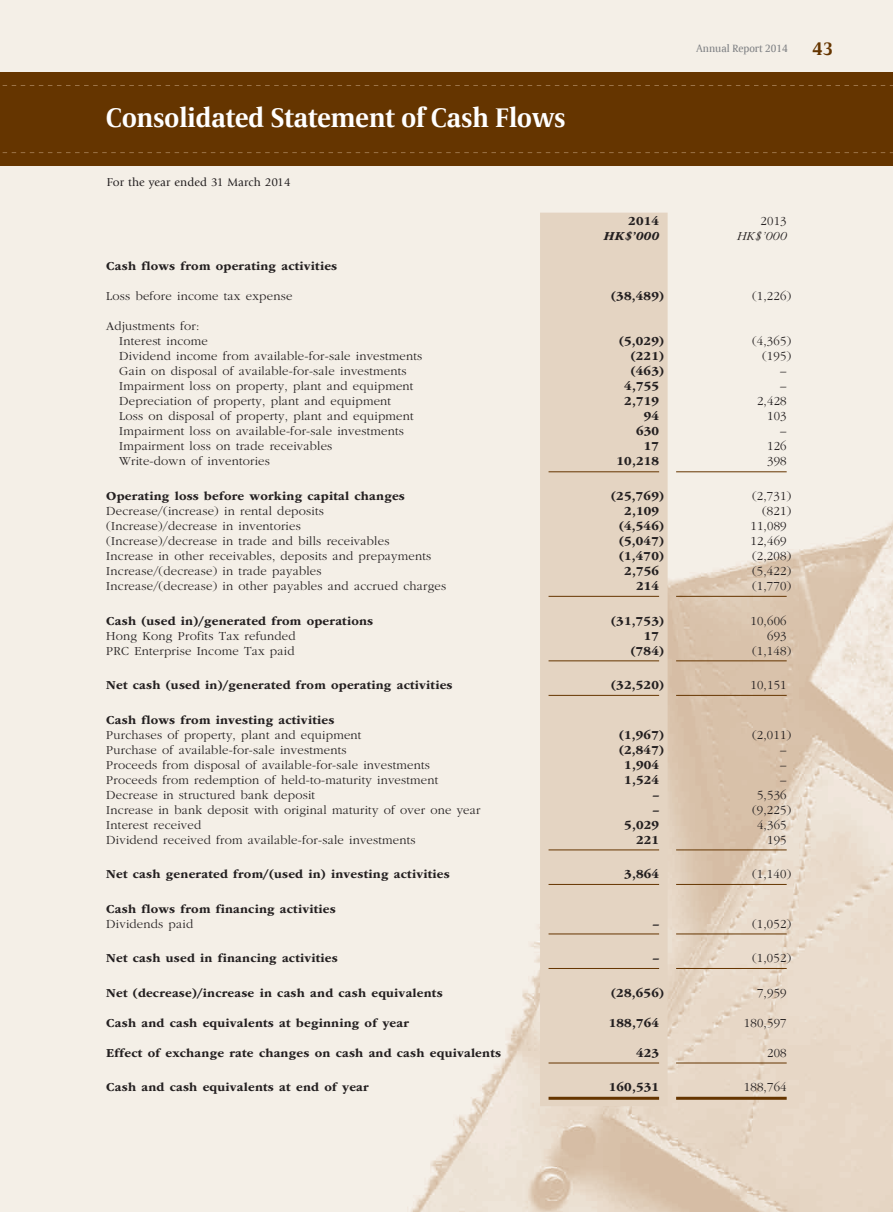
<style>
.page{position:relative;width:893px;height:1212px;background:#fff}
.page>*{position:absolute;margin:0;border:0;box-sizing:border-box;transform-origin:0 0}
.t1{font:700 27px "Allianz Serif";color:#fff}
.t2{font:700 18px "Allianz Serif";color:#653500}
.t3{font:300 12.75px/15px "ITC Garamond Std";letter-spacing:.015em;color:#231f20}
.t4{font:700 12.75px/15px "ITC Garamond Std";letter-spacing:.015em;color:#231f20}
.t5{font:italic 700 12.75px "ITC Garamond Std";color:#231f20}
.t6{font:italic 300 12.75px "ITC Garamond Std";color:#231f20}
.t7{font:12px "Giovanni Std";letter-spacing:.015em;color:#231f20}
.t8{font:10.5px "Allianz Serif";color:#808285}
.s1{font-weight:700}
.s2{font-weight:300}
</style>
<div class="page">
<img style="left:0;top:0;width:893px;height:1212px">
<div style="left:0;top:72px;width:893px;height:94px;background:#653500"></div>
<svg style="left:3px;top:85px;width:890px;height:1px"></svg>
<svg style="left:3px;top:152px;width:890px;height:1px"></svg>
<div style="left:540px;top:213px;width:128px;height:893px;background:#e4d4c2"></div>
<hr style="left:549px;top:471px;width:110px;height:1px;background:#653500">
<hr style="left:676px;top:471px;width:111px;height:1px;background:#653500">
<hr style="left:549px;top:596px;width:110px;height:1px;background:#653500">
<hr style="left:676px;top:596px;width:111px;height:1px;background:#653500">
<hr style="left:549px;top:660px;width:110px;height:1px;background:#653500">
<hr style="left:676px;top:660px;width:111px;height:1px;background:#653500">
<hr style="left:549px;top:695px;width:110px;height:1px;background:#653500">
<hr style="left:676px;top:695px;width:111px;height:1px;background:#653500">
<hr style="left:549px;top:849px;width:110px;height:1px;background:#653500">
<hr style="left:676px;top:849px;width:111px;height:1px;background:#653500">
<hr style="left:549px;top:884px;width:110px;height:1px;background:#653500">
<hr style="left:676px;top:884px;width:111px;height:1px;background:#653500">
<hr style="left:549px;top:933px;width:110px;height:1px;background:#653500">
<hr style="left:676px;top:933px;width:111px;height:1px;background:#653500">
<hr style="left:549px;top:968px;width:110px;height:1px;background:#653500">
<hr style="left:676px;top:968px;width:111px;height:1px;background:#653500">
<hr style="left:549px;top:1062px;width:110px;height:1px;background:#653500">
<hr style="left:676px;top:1062px;width:111px;height:1px;background:#653500">
<hr style="left:549px;top:1097px;width:110px;height:3px;background:#653500">
<hr style="left:676px;top:1097px;width:111px;height:3px;background:#653500">
<h1 class="t1" style="left:106px;top:101px;width:461px">Consolidated Statement of Cash Flows</h1>
<p class="t7" style="left:107px;top:175px;width:185px">For the year ended 31 March 2014</p>
<p class="t8" style="left:697px;top:43px;width:93px">Annual Report 2014</p>
<p class="t2" style="left:812px;top:37px;width:23px">43</p>
<p class="t4" style="left:628px;top:214px;width:32px">2014</p>
<p class="t3" style="left:761px;top:214px;width:28px">2013</p>
<p class="t5" style="left:604px;top:229px;width:57px">HK$’000</p>
<p class="t6" style="left:737px;top:229px;width:51px">HK$’000</p>
<p class="t4" style="left:106px;top:259px;width:233px">Cash flows from operating activities</p>
<p class="t3" style="left:106px;top:289px;width:188px">Loss before income tax expense</p>
<p class="t4" style="left:611px;top:289px;width:54px">(38,489)</p>
<p class="t3" style="left:752px;top:289px;width:41px">(1,226)</p>
<p class="t3" style="left:119px;top:319px;width:90px;text-indent:-13px">Adjustments for:<br>Interest income</p>
<p class="t4" style="left:619px;top:334px;width:46px">(5,029)</p>
<p class="t3" style="left:752px;top:334px;width:41px">(4,365)</p>
<p class="t3" style="left:119px;top:349px;width:305px">Dividend income from available-for-sale investments</p>
<p class="t4" style="left:631px;top:349px;width:35px">(221)</p>
<p class="t3" style="left:762px;top:349px;width:31px">(195)</p>
<p class="t3" style="left:119px;top:364px;width:289px">Gain on disposal of available-for-sale investments</p>
<p class="t4" style="left:631px;top:364px;width:35px">(463)</p>
<p class="t3" style="left:780px;top:364px;width:8px">–</p>
<p class="t3" style="left:119px;top:379px;width:296px">Impairment loss on property, plant and equipment</p>
<p class="t4" style="left:624px;top:379px;width:36px">4,755</p>
<p class="t3" style="left:780px;top:379px;width:8px">–</p>
<p class="t3" style="left:119px;top:394px;width:273px">Depreciation of property, plant and equipment</p>
<p class="t4" style="left:624px;top:394px;width:36px">2,719</p>
<p class="t3" style="left:757px;top:394px;width:31px">2,428</p>
<p class="t3" style="left:119px;top:409px;width:296px">Loss on disposal of property, plant and equipment</p>
<p class="t4" style="left:644px;top:409px;width:17px">94</p>
<p class="t3" style="left:767px;top:409px;width:21px">103</p>
<p class="t3" style="left:119px;top:424px;width:286px">Impairment loss on available-for-sale investments</p>
<p class="t4" style="left:636px;top:424px;width:25px">630</p>
<p class="t3" style="left:780px;top:424px;width:8px">–</p>
<p class="t3" style="left:119px;top:439px;width:215px">Impairment loss on trade receivables</p>
<p class="t4" style="left:644px;top:439px;width:17px">17</p>
<p class="t3" style="left:767px;top:439px;width:21px">126</p>
<p class="t3" style="left:119px;top:454px;width:152px">Write-down of inventories</p>
<p class="t4" style="left:616px;top:454px;width:44px">10,218</p>
<p class="t3" style="left:767px;top:454px;width:21px">398</p>
<p class="t4" style="left:106px;top:488px;width:300px">Operating loss before working capital changes</p>
<p class="t4" style="left:611px;top:488px;width:54px">(25,769)</p>
<p class="t3" style="left:752px;top:489px;width:41px">(2,731)</p>
<p class="t3" style="left:106px;top:504px;width:219px">Decrease/(increase) in rental deposits</p>
<p class="t4" style="left:624px;top:503px;width:36px">2,109</p>
<p class="t3" style="left:762px;top:504px;width:31px">(821)</p>
<p class="t3" style="left:106px;top:519px;width:196px">(Increase)/decrease in inventories</p>
<p class="t4" style="left:619px;top:518px;width:46px">(4,546)</p>
<p class="t3" style="left:750px;top:519px;width:38px">11,089</p>
<p class="t3" style="left:106px;top:534px;width:285px">(Increase)/decrease in trade and bills receivables</p>
<p class="t4" style="left:619px;top:533px;width:46px">(5,047)</p>
<p class="t3" style="left:750px;top:534px;width:38px">12,469</p>
<p class="t3" style="left:106px;top:549px;width:326px">Increase in other receivables, deposits and prepayments</p>
<p class="t4" style="left:619px;top:548px;width:46px">(1,470)</p>
<p class="t3" style="left:752px;top:549px;width:41px">(2,208)</p>
<p class="t3" style="left:106px;top:564px;width:217px">Increase/(decrease) in trade payables</p>
<p class="t4" style="left:624px;top:563px;width:36px">2,756</p>
<p class="t3" style="left:752px;top:564px;width:41px">(5,422)</p>
<p class="t3" style="left:106px;top:579px;width:341px">Increase/(decrease) in other payables and accrued charges</p>
<p class="t4" style="left:636px;top:578px;width:25px">214</p>
<p class="t3" style="left:752px;top:579px;width:41px">(1,770)</p>
<p class="t4" style="left:106px;top:613px;width:268px">Cash (used in)/generated from operations</p>
<p class="t4" style="left:611px;top:613px;width:54px">(31,753)</p>
<p class="t3" style="left:750px;top:613px;width:38px">10,606</p>
<p class="t3" style="left:106px;top:628px;width:191px">Hong Kong Profits Tax refunded</p>
<p class="t4" style="left:644px;top:628px;width:17px">17</p>
<p class="t3" style="left:767px;top:628px;width:21px">693</p>
<p class="t3" style="left:106px;top:643px;width:190px">PRC Enterprise Income Tax paid</p>
<p class="t4" style="left:631px;top:643px;width:35px">(784)</p>
<p class="t3" style="left:752px;top:643px;width:41px">(1,148)</p>
<p class="t4" style="left:106px;top:677px;width:348px">Net cash (used in)/generated from operating activities</p>
<p class="t4" style="left:611px;top:677px;width:54px">(32,520)</p>
<p class="t3" style="left:750px;top:678px;width:38px">10,151</p>
<p class="t3" style="left:106px;top:712px;width:257px"><span class="s1">Cash flows from investing activities<br></span>Purchases of property, plant and equipment</p>
<p class="t4" style="left:619px;top:727px;width:46px">(1,967)</p>
<p class="t3" style="left:752px;top:727px;width:41px">(2,011)</p>
<p class="t3" style="left:106px;top:742px;width:242px">Purchase of available-for-sale investments</p>
<p class="t4" style="left:619px;top:742px;width:46px">(2,847)</p>
<p class="t3" style="left:780px;top:742px;width:8px">–</p>
<p class="t3" style="left:106px;top:757px;width:325px">Proceeds from disposal of available-for-sale investments</p>
<p class="t4" style="left:624px;top:757px;width:36px">1,904</p>
<p class="t3" style="left:780px;top:757px;width:8px">–</p>
<p class="t3" style="left:106px;top:772px;width:334px">Proceeds from redemption of held-to-maturity investment</p>
<p class="t4" style="left:624px;top:772px;width:36px">1,524</p>
<p class="t3" style="left:780px;top:772px;width:8px">–</p>
<p class="t3" style="left:106px;top:787px;width:210px">Decrease in structured bank deposit</p>
<p class="t4" style="left:653px;top:787px;width:8px">–</p>
<p class="t3" style="left:757px;top:787px;width:31px">5,536</p>
<p class="t3" style="left:106px;top:802px;width:376px">Increase in bank deposit with original maturity of over one year</p>
<p class="t4" style="left:653px;top:802px;width:8px">–</p>
<p class="t3" style="left:752px;top:802px;width:41px">(9,225)</p>
<p class="t3" style="left:106px;top:817px;width:96px">Interest received</p>
<p class="t4" style="left:624px;top:817px;width:36px">5,029</p>
<p class="t3" style="left:757px;top:817px;width:31px">4,365</p>
<p class="t3" style="left:106px;top:832px;width:311px">Dividend received from available-for-sale investments</p>
<p class="t4" style="left:636px;top:832px;width:25px">221</p>
<p class="t3" style="left:767px;top:832px;width:21px">195</p>
<p class="t4" style="left:106px;top:866px;width:345px">Net cash generated from/(used in) investing activities</p>
<p class="t4" style="left:624px;top:866px;width:36px">3,864</p>
<p class="t3" style="left:752px;top:867px;width:41px">(1,140)</p>
<p class="t4" style="left:106px;top:901px;width:231px">Cash flows from financing activities<br><span class="s2">Dividends paid</span></p>
<p class="t4" style="left:653px;top:916px;width:8px">–</p>
<p class="t3" style="left:752px;top:916px;width:41px">(1,052)</p>
<p class="t4" style="left:106px;top:951px;width:233px">Net cash used in financing activities</p>
<p class="t4" style="left:653px;top:951px;width:8px">–</p>
<p class="t3" style="left:752px;top:951px;width:41px">(1,052)</p>
<p class="t4" style="left:106px;top:985px;width:338px">Net (decrease)/increase in cash and cash equivalents</p>
<p class="t4" style="left:611px;top:985px;width:54px">(28,656)</p>
<p class="t3" style="left:757px;top:985px;width:31px">7,959</p>
<p class="t4" style="left:106px;top:1015px;width:304px">Cash and cash equivalents at beginning of year</p>
<p class="t4" style="left:609px;top:1015px;width:52px">188,764</p>
<p class="t3" style="left:744px;top:1015px;width:44px">180,597</p>
<p class="t4" style="left:106px;top:1045px;width:396px">Effect of exchange rate changes on cash and cash equivalents</p>
<p class="t4" style="left:636px;top:1045px;width:25px">423</p>
<p class="t3" style="left:767px;top:1045px;width:21px">208</p>
<p class="t4" style="left:106px;top:1080px;width:264px">Cash and cash equivalents at end of year</p>
<p class="t4" style="left:609px;top:1080px;width:52px">160,531</p>
<p class="t3" style="left:744px;top:1080px;width:44px">188,764</p>
</div>
